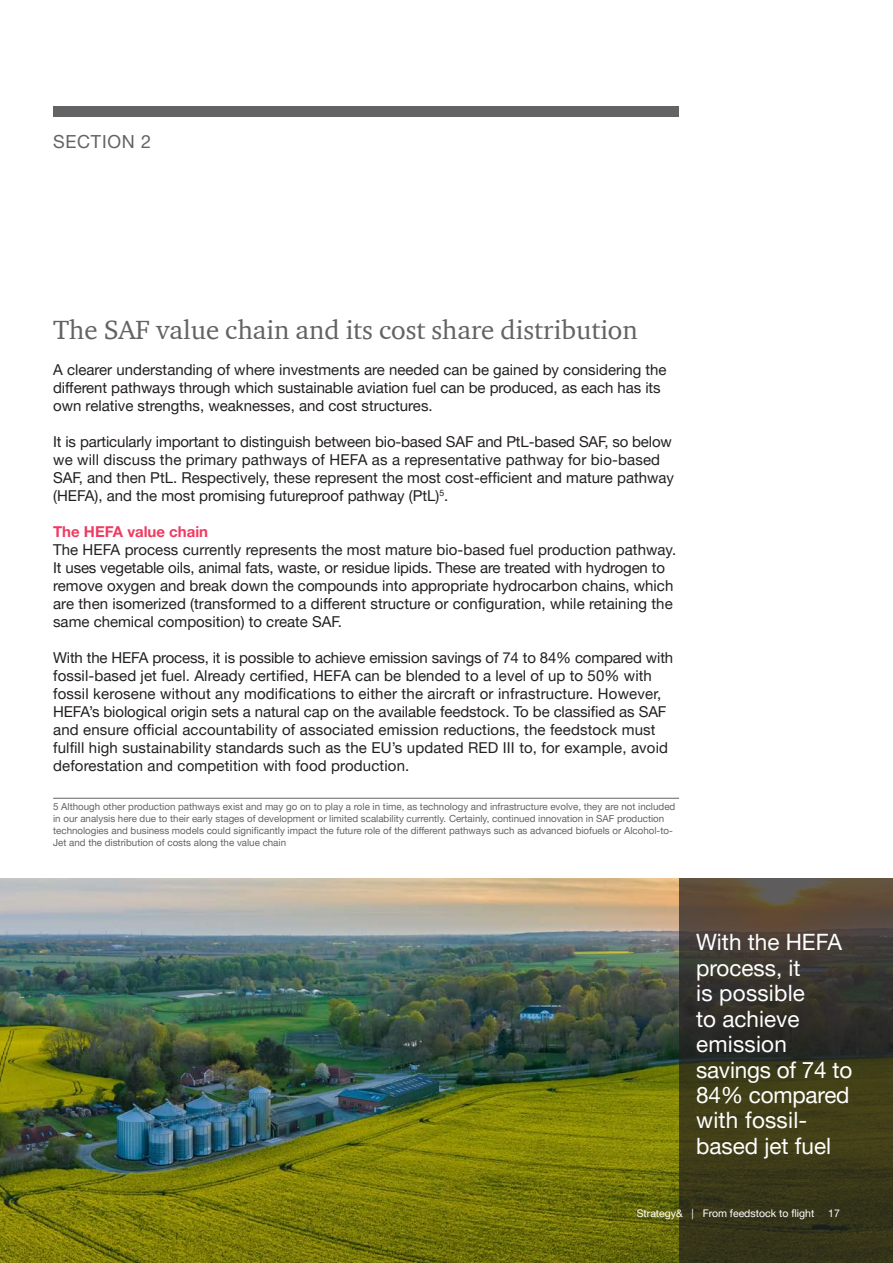
<style>
.page{position:relative;width:893px;height:1263px;background:#fff}
.page>*{position:absolute;margin:0;border:0;box-sizing:border-box;transform-origin:0 0}
.Body_Title_18_20{font:27px "ITC Charter Com";color:#636366}
.Body_Text_10_12{font:22.5px/25.5px "Helvetica Neue LT Pro";color:#fff}
.Section_Title_12_14{font:18px "Helvetica Neue LT Pro";letter-spacing:.04em;color:#636366}
.Body_Text_10_12-2{font:15px/18px "Helvetica Neue LT Pro";color:#231f20}
.Body_Subtitle_10_12{font:700 15px "Helvetica Neue LT Pro";color:#ef3b62}
.Footer_Right_7_9_5{font:10.5px "Helvetica Neue LT Pro";color:#fff}
.Footnotes_6_5_8{font:9.75px/12px "Helvetica Neue LT Pro";color:#636366}
</style>
<div class="page">
<div style="left:53px;top:106px;width:626px;height:11px;background:#636366"></div>
<img style="left:0;top:878px;width:679px;height:385px">
<svg style="left:679px;top:878px;width:214px;height:385px;background:#3d3924"></svg>
<hr style="left:53px;top:798px;width:626px;height:1px;background:#636366">
<p class="Section_Title_12_14" style="left:53px;top:130px;width:100px">SECTION 2</p>
<p class="Body_Title_18_20" style="left:53px;top:313px;width:586px">The SAF value chain and its cost share distribution</p>
<p class="Body_Text_10_12-2" style="left:53px;top:360px;width:615px">A clearer understanding of where investments are needed can be gained by considering the different pathways through which sustainable aviation fuel can be produced, as each has its own relative strengths, weaknesses, and cost structures.</p>
<p class="Body_Text_10_12-2" style="left:53px;top:432px;width:622px">It is particularly important to distinguish between bio-based SAF and PtL-based SAF, so below we will discuss the primary pathways of HEFA as a representative pathway for bio-based SAF, and then PtL. Respectively, these represent the most cost-efficient and mature pathway (HEFA), and the most promising futureproof pathway (PtL)<sup>5</sup>.</p>
<p class="Body_Subtitle_10_12" style="left:53px;top:522px;width:157px">The HEFA value chain</p>
<p class="Body_Text_10_12-2" style="left:53px;top:540px;width:625px">The HEFA process currently represents the most mature bio-based fuel production pathway.<br>It uses vegetable oils, animal fats, waste, or residue lipids. These are treated with hydrogen to remove oxygen and break down the compounds into appropriate hydrocarbon chains, which are then isomerized (transformed to a different structure or configuration, while retaining the same chemical composition) to create SAF.</p>
<p class="Body_Text_10_12-2" style="left:53px;top:648px;width:622px">With the HEFA process, it is possible to achieve emission savings of 74 to 84% compared with fossil-based jet fuel. Already certified, HEFA can be blended to a level of up to 50% with fossil kerosene without any modifications to either the aircraft or infrastructure. However, HEFA’s biological origin sets a natural cap on the available feedstock. To be classified as SAF and ensure official accountability of associated emission reductions, the feedstock must fulfill high sustainability standards such as the EU’s updated RED III to, for example, avoid deforestation and competition with food production.</p>
<p class="Footnotes_6_5_8" style="left:53px;top:800px;width:624px">5 Although other production pathways exist and may go on to play a role in time, as technology and infrastructure evolve, they are not included in our analysis here due to their early stages of development or limited scalability currently. Certainly, continued innovation in SAF production technologies and business models could significantly impact the future role of the different pathways such as advanced biofuels or Alcohol-to-Jet and the distribution of costs along the value chain</p>
<p class="Body_Text_10_12" style="left:696px;top:929px;width:158px">With the HEFA process, it<br>is possible<br>to achieve emission savings of 74 to<br>84% compared with fossil&shy;based jet fuel</p>
<p class="Footer_Right_7_9_5" style="left:637px;top:1207px;width:179px">Strategy&amp; | From feedstock to flight</p>
<p class="Footer_Right_7_9_5" style="left:828px;top:1207px;width:13px">17</p>
</div>
